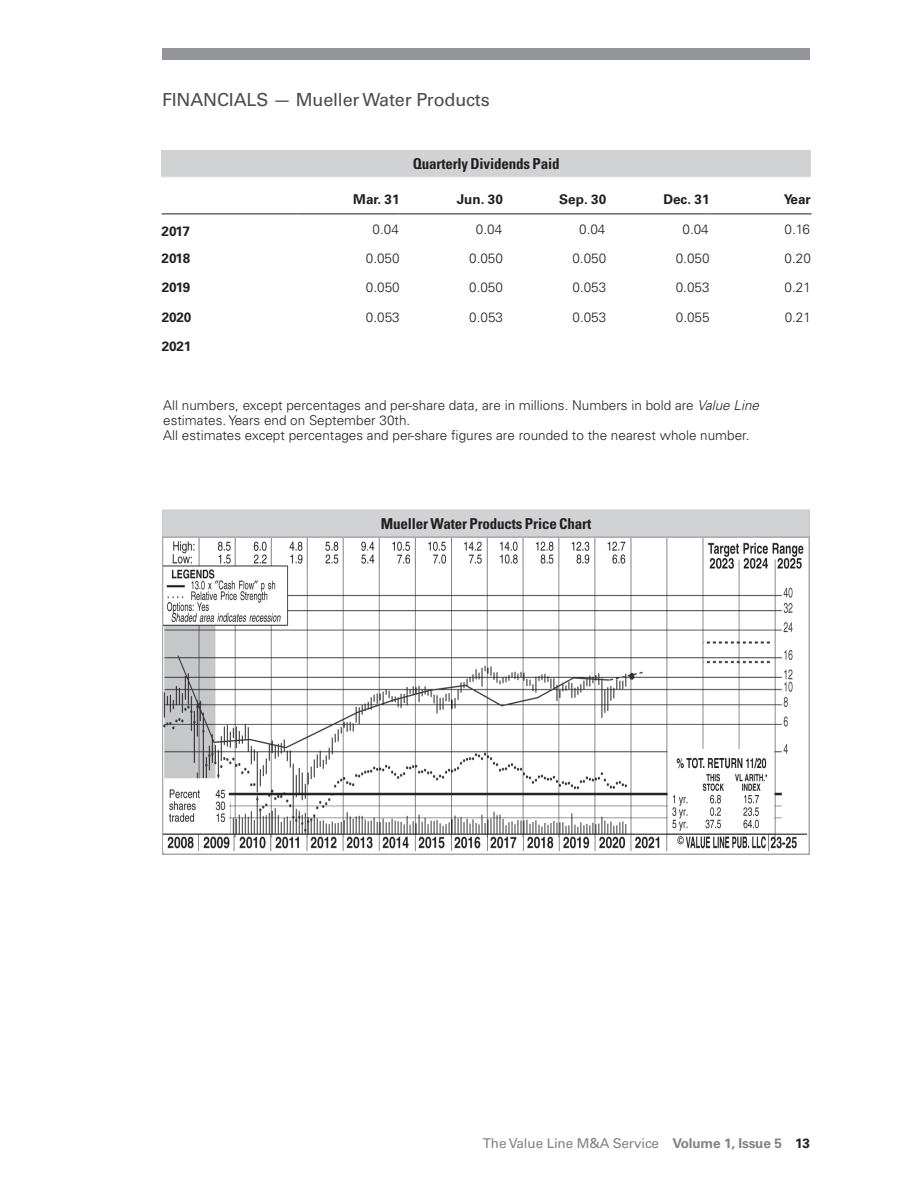
<style>
.page{position:relative;width:918px;height:1188px;background:#fff}
.page>*{position:absolute;margin:0;border:0;box-sizing:border-box;transform-origin:0 0}
.t1{font:18px "Univers LT Std";letter-spacing:-.01em;color:#4b4c4d}
.t2{font:700 condensed 15px "Univers LT Std";letter-spacing:-.01em;color:#231f20}
.t3{font:300 13.5px/15px "Univers LT Std";color:#231f20}
.t4{font:700 13.5px "Univers LT Std";letter-spacing:-.01em;color:#231f20}
.t5{font:13.5px "Univers LT Std";letter-spacing:-.01em;color:#808285}
.s1{font-style:italic}
.s2{font-weight:700}
.s3{font-weight:700;color:#231f20}
</style>
<div class="page">
<div style="left:162px;top:48px;width:648px;height:12px;background:#939598"></div>
<div style="left:162px;top:150px;width:649px;height:27px;background:#d1d2d4"></div>
<hr style="left:162px;top:177px;width:134px;height:1px;background:#e6e7e9">
<hr style="left:296px;top:177px;width:104px;height:1px;background:#e6e7e9">
<hr style="left:400px;top:177px;width:103px;height:1px;background:#e6e7e9">
<hr style="left:503px;top:177px;width:103px;height:1px;background:#e6e7e9">
<hr style="left:606px;top:177px;width:104px;height:1px;background:#e6e7e9">
<hr style="left:710px;top:177px;width:101px;height:1px;background:#e6e7e9">
<hr style="left:162px;top:214px;width:134px;height:1px;background:#231f20">
<hr style="left:296px;top:214px;width:104px;height:1px;background:#231f20">
<hr style="left:400px;top:214px;width:103px;height:1px;background:#231f20">
<hr style="left:503px;top:214px;width:103px;height:1px;background:#231f20">
<hr style="left:606px;top:214px;width:104px;height:1px;background:#231f20">
<hr style="left:710px;top:214px;width:102px;height:1px;background:#231f20">
<div style="left:162px;top:510px;width:648px;height:27px;background:#d1d2d4"></div>
<hr style="left:162px;top:510px;width:648px;height:1px;background:#c7c8ca">
<div style="left:162px;top:536px;width:648px;height:319px;border:2px solid #a8a9ad"></div>
<img style="left:164px;top:539px;width:643px;height:312px">
<h1 class="t1" style="left:162px;top:89px;width:329px">FINANCIALS — Mueller Water Products</h1>
<p class="t2" style="left:413px;top:154px;width:148px">Quarterly Dividends Paid</p>
<p class="t4" style="left:353px;top:191px;width:48px">Mar. 31</p>
<p class="t4" style="left:457px;top:191px;width:48px">Jun. 30</p>
<p class="t4" style="left:559px;top:191px;width:48px">Sep. 30</p>
<p class="t4" style="left:663px;top:191px;width:48px">Dec. 31</p>
<p class="t4" style="left:784px;top:191px;width:29px">Year</p>
<p class="t4" style="left:162px;top:223px;width:30px">2017</p>
<p class="t3" style="left:373px;top:221px;width:28px">0.04</p>
<p class="t3" style="left:476px;top:221px;width:28px">0.04</p>
<p class="t3" style="left:579px;top:221px;width:28px">0.04</p>
<p class="t3" style="left:683px;top:221px;width:28px">0.04</p>
<p class="t3" style="left:785px;top:221px;width:27px">0.16</p>
<p class="t4" style="left:162px;top:250px;width:30px">2018</p>
<p class="t3" style="left:366px;top:251px;width:35px">0.050</p>
<p class="t3" style="left:469px;top:251px;width:35px">0.050</p>
<p class="t3" style="left:572px;top:251px;width:35px">0.050</p>
<p class="t3" style="left:676px;top:251px;width:35px">0.050</p>
<p class="t3" style="left:785px;top:251px;width:28px">0.20</p>
<p class="t4" style="left:162px;top:280px;width:30px">2019</p>
<p class="t3" style="left:366px;top:280px;width:35px">0.050</p>
<p class="t3" style="left:469px;top:280px;width:35px">0.050</p>
<p class="t3" style="left:573px;top:280px;width:35px">0.053</p>
<p class="t3" style="left:676px;top:280px;width:35px">0.053</p>
<p class="t3" style="left:785px;top:280px;width:28px">0.21</p>
<p class="t4" style="left:162px;top:309px;width:31px">2020</p>
<p class="t3" style="left:366px;top:310px;width:35px">0.053</p>
<p class="t3" style="left:469px;top:310px;width:35px">0.053</p>
<p class="t3" style="left:573px;top:310px;width:35px">0.053</p>
<p class="t3" style="left:676px;top:310px;width:35px">0.055</p>
<p class="t3" style="left:785px;top:310px;width:28px">0.21</p>
<p class="t4" style="left:162px;top:339px;width:31px">2021</p>
<p class="t3" style="left:163px;top:398px;width:597px">All numbers, except percentages and per-share data, are in millions. Numbers in bold are <span class="s1">Value Line </span>estimates. Years end on September 30th.<br>All estimates except percentages and per-share figures are rounded to the nearest whole number.</p>
<p class="t2" style="left:381px;top:514px;width:212px">Mueller Water Products Price Chart</p>
<p class="t5" style="left:483px;top:1135px;width:329px">The Value Line M&amp;A Service <span class="s2">Volume 1, Issue 5</span> <span class="s3">13</span></p>
</div>
